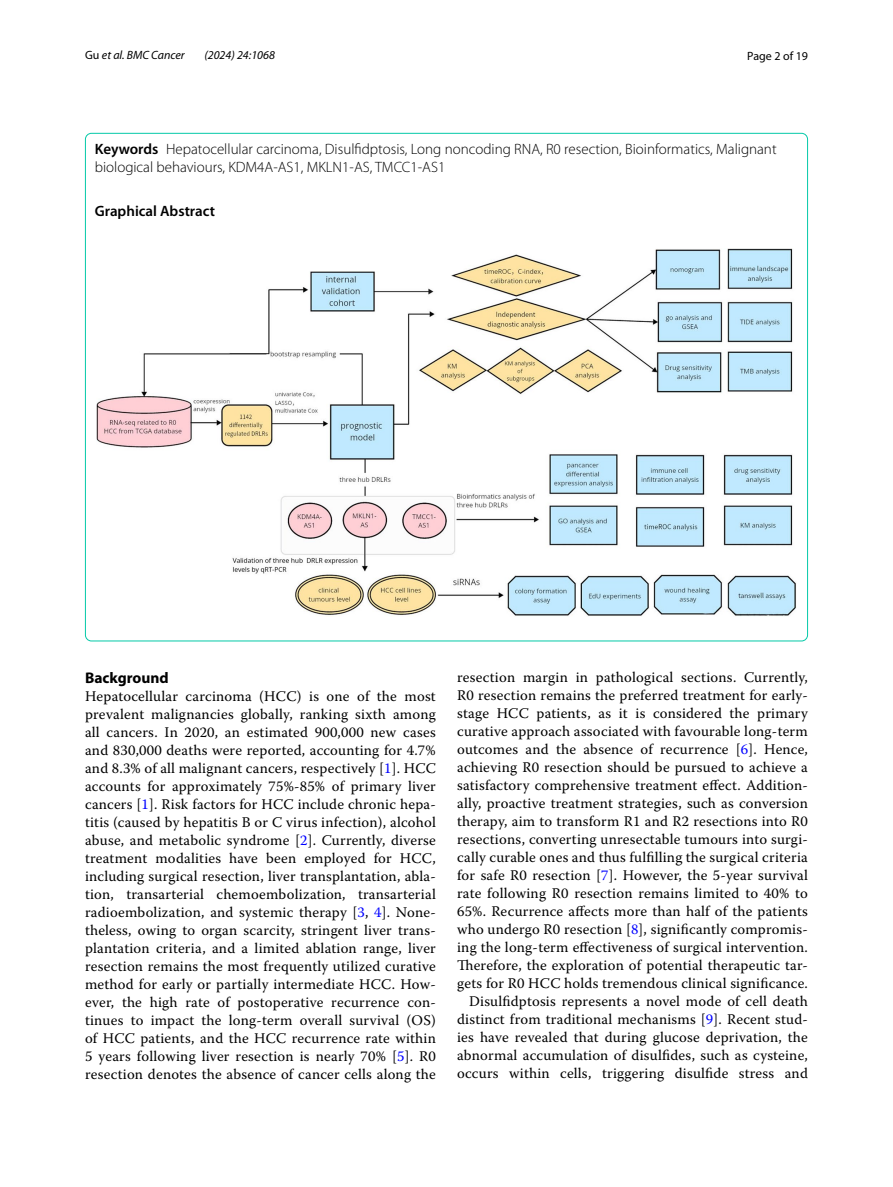
<style>
.page{position:relative;width:893px;height:1187px;background:#fff}
.page>*{position:absolute;margin:0;border:0;box-sizing:border-box;transform-origin:0 0}
.t1{font:700 15.45px "Myriad Pro";color:#000}
.t2{font:300 15px/18px "Myriad Pro";color:#000}
.t3{font:600 15px "Myriad Pro";color:#000}
.t4{font:14.7px/18px "Warnock Pro";letter-spacing:.015em;color:#000;text-align:justify}
.t5{font:italic 12px "Myriad Pro";color:#000}
.t6{font:12px "Myriad Pro";color:#000}
.s1{font-style:normal}
.s2{font-weight:600}
.s3{color:#00f}
</style>
<div class="page">
<img style="left:96px;top:248px;width:700px;height:368px">
<p class="t5" style="left:85px;top:48px;width:101px"><span class="s1">Gu</span> et al. BMC Cancer</p>
<p class="t5" style="left:204px;top:48px;width:72px">(2024) 24:1068</p>
<p class="t6" style="left:747px;top:48px;width:62px">Page 2 of 19</p>
<p class="t2" style="left:95px;top:140px;width:683px"><span class="s2">Keywords</span> Hepatocellular carcinoma, Disulfidptosis, Long noncoding RNA, R0 resection, Bioinformatics, Malignant biological behaviours, KDM4A-AS1, MKLN1-AS, TMCC1-AS1</p>
<p class="t3" style="left:95px;top:201px;width:122px">Graphical Abstract</p>
<p class="t1" style="left:85px;top:667px;width:85px">Background</p>
<p class="t4" style="left:85px;top:686px;width:352px">Hepatocellular carcinoma (HCC) is one of the most prevalent malignancies globally, ranking sixth among all cancers. In 2020, an estimated 900,000 new cases and 830,000 deaths were reported, accounting for 4.7% and 8.3% of all malignant cancers, respectively [<span class="s3">1</span>]. HCC accounts for approximately 75%-85% of primary liver cancers [<span class="s3">1</span>]. Risk factors for HCC include chronic hepa&shy;titis (caused by hepatitis B or C virus infection), alcohol abuse, and metabolic syndrome [<span class="s3">2</span>]. Currently, diverse treatment modalities have been employed for HCC, including surgical resection, liver transplantation, abla&shy;tion, transarterial chemoembolization, transarterial radioembolization, and systemic therapy [<span class="s3">3</span>, <span class="s3">4</span>]. None&shy;theless, owing to organ scarcity, stringent liver trans&shy;plantation criteria, and a limited ablation range, liver resection remains the most frequently utilized curative method for early or partially intermediate HCC. How&shy;ever, the high rate of postoperative recurrence con&shy;tinues to impact the long-term overall survival (OS) of HCC patients, and the HCC recurrence rate within 5 years following liver resection is nearly 70% [<span class="s3">5</span>]. R0 resection denotes the absence of cancer cells along the</p>
<p class="t4" style="left:457px;top:668px;width:352px;text-align:right">resection margin in pathological sections. Currently, R0 resection remains the preferred treatment for early&shy;stage HCC patients, as it is considered the primary curative approach associated with favourable long-term outcomes and the absence of recurrence [<span class="s3">6</span>]. Hence, achieving R0 resection should be pursued to achieve a satisfactory comprehensive treatment effect. Addition&shy;ally, proactive treatment strategies, such as conversion therapy, aim to transform R1 and R2 resections into R0 resections, converting unresectable tumours into surgi&shy;cally curable ones and thus fulfilling the surgical criteria for safe R0 resection [<span class="s3">7</span>]. However, the 5-year survival rate following R0 resection remains limited to 40% to 65%. Recurrence affects more than half of the patients who undergo R0 resection [<span class="s3">8</span>], significantly compromis&shy;ing the long-term effectiveness of surgical intervention.<br>Therefore, the exploration of potential therapeutic tar&shy;gets for R0 HCC holds tremendous clinical significance.<br>Disulfidptosis represents a novel mode of cell death distinct from traditional mechanisms [<span class="s3">9</span>]. Recent stud&shy;ies have revealed that during glucose deprivation, the abnormal accumulation of disulfides, such as cysteine, occurs within cells, triggering disulfide stress and</p>
</div>
